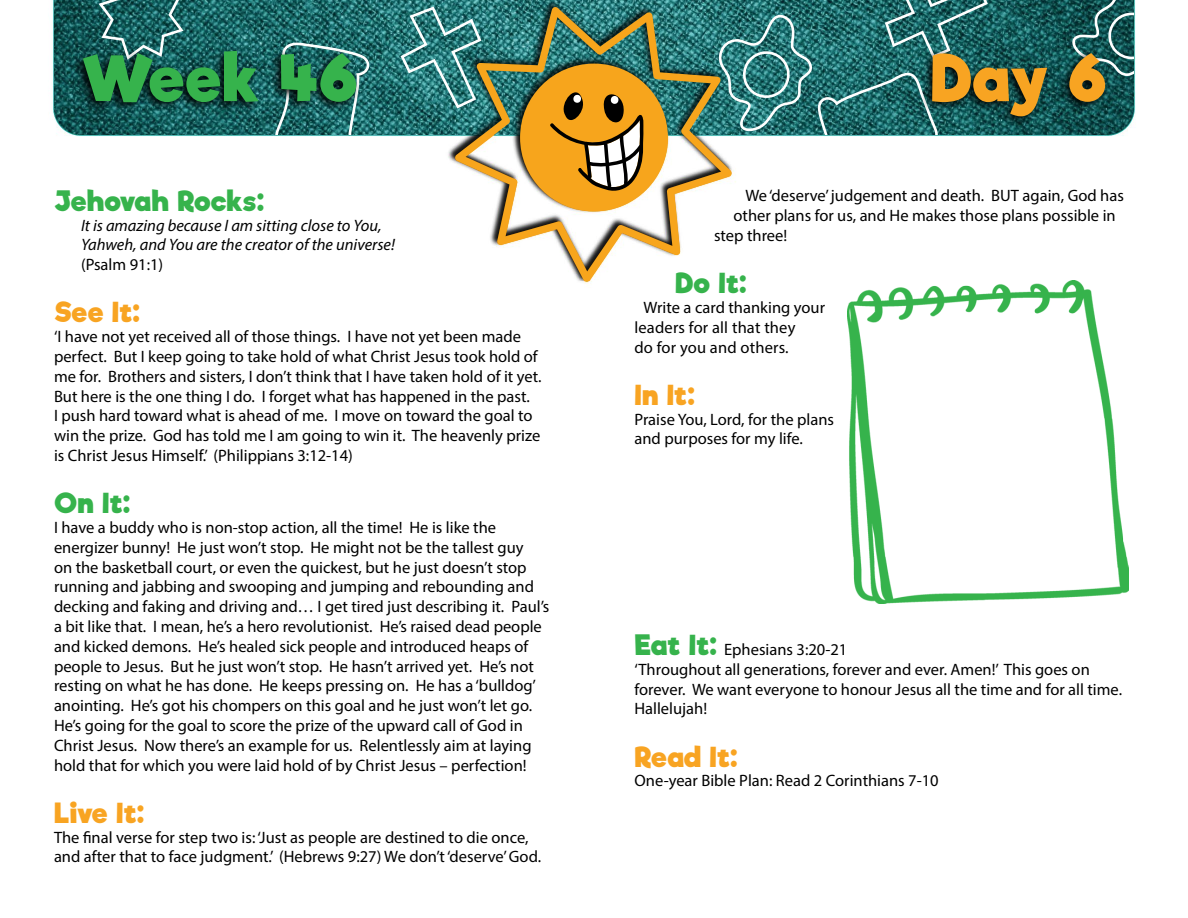
<style>
.page{position:relative;width:1188px;height:918px;background:#fff}
.page>*{position:absolute;margin:0;border:0;box-sizing:border-box;transform-origin:0 0}
.t1{font:700 61.5px "Riffic";letter-spacing:-.005em;color:#36b34c}
.t2{font:700 61.5px "Riffic";color:#f8a422}
.t3{font:700 27px "Riffic";letter-spacing:-.01em;color:#f8a422}
.t4{font:700 27px "Riffic";letter-spacing:-.015em;color:#36b34c}
.t5{font:16.5px/19.8px "Myriad Pro";color:#000}
.t6{font:italic 16.5px/19.8px "Myriad Pro";color:#000}
.s1{font-style:normal}
.s2{font-family:"Riffic";font-weight:700;font-size:27px;color:#36b34c}
</style>
<div class="page">
<img style="left:54px;top:0;width:1080px;height:135px">
<svg style="left:99px;top:0;width:85px;height:47px;background:#2e6f6e"></svg>
<svg style="left:275px;top:43px;width:95px;height:92px;background:#327777"></svg>
<svg style="left:401px;top:7px;width:44px;height:102px;background:#3f8686"></svg>
<svg style="left:735px;top:0;width:253px;height:135px;background:#317777"></svg>
<svg style="left:1072px;top:0;width:62px;height:76px;background:#2f6666"></svg>
<img style="left:445px;top:0;width:290px;height:176px">
<svg style="left:455px;top:7px;width:277px;height:274px"></svg>
<svg style="left:549px;top:79px;width:95px;height:114px;background:#c6923a"></svg>
<div style="left:72px;top:47px;width:288px;height:67px;background:#000;opacity:.95"></div>
<div style="left:921px;top:48px;width:189px;height:80px;background:#000;opacity:.95"></div>
<img style="left:847px;top:281px;width:282px;height:323px">
<p class="t1" style="left:81px;top:40px;width:278px">Week 46</p>
<p class="t2" style="left:930px;top:40px;width:178px">Day 6</p>
<p class="t4" style="left:54px;top:184px;width:212px">Jehovah Rocks:</p>
<p class="t6" style="left:81px;top:215px;width:316px">It is amazing because I am sitting close to You,<br>Yahweh, and You are the creator of the universe! <span class="s1">(Psalm 91:1)</span></p>
<p class="t3" style="left:54px;top:296px;width:88px">See It:</p>
<p class="t5" style="left:54px;top:326px;width:489px">‘I have not yet received all of those things. I have not yet been made perfect. But I keep going to take hold of what Christ Jesus took hold of me for. Brothers and sisters, I don’t think that I have taken hold of it yet.<br>But here is the one thing I do. I forget what has happened in the past.<br>I push hard toward what is ahead of me. I move on toward the goal to win the prize. God has told me I am going to win it. The heavenly prize is Christ Jesus Himself.’ (Philippians 3:12-14)</p>
<p class="t4" style="left:54px;top:486px;width:78px">On It:</p>
<p class="t5" style="left:54px;top:517px;width:497px">I have a buddy who is non-stop action, all the time! He is like the energizer bunny! He just won’t stop. He might not be the tallest guy<br>on the basketball court, or even the quickest, but he just doesn’t stop running and jabbing and swooping and jumping and rebounding and decking and faking and driving and… I get tired just describing it. Paul’s a bit like that. I mean, he’s a hero revolutionist. He’s raised dead people and kicked demons. He’s healed sick people and introduced heaps of people to Jesus. But he just won’t stop. He hasn’t arrived yet. He’s not resting on what he has done. He keeps pressing on. He has a ‘bulldog’ anointing. He’s got his chompers on this goal and he just won’t let go.<br>He’s going for the goal to score the prize of the upward call of God in Christ Jesus. Now there’s an example for us. Relentlessly aim at laying hold that for which you were laid hold of by Christ Jesus – perfection!</p>
<p class="t3" style="left:54px;top:796px;width:92px">Live It:</p>
<p class="t5" style="left:54px;top:827px;width:489px">The final verse for step two is: ‘Just as people are destined to die once, and after that to face judgment.’ (Hebrews 9:27) We don’t ‘deserve’ God.</p>
<p class="t5" style="left:746px;top:186px;width:380px">We ‘deserve’ judgement and death. BUT again, God has</p>
<p class="t5" style="left:734px;top:205px;width:384px">other plans for us, and He makes those plans possible in</p>
<p class="t5" style="left:714px;top:225px;width:75px">step three!</p>
<p class="t4" style="left:675px;top:266px;width:73px">Do It:</p>
<p class="t5" style="left:634px;top:297px;width:192px;text-indent:9px">Write a card thanking your leaders for all that they<br>do for you and others.</p>
<p class="t3" style="left:634px;top:378px;width:62px">In It:</p>
<p class="t5" style="left:634px;top:409px;width:201px">Praise You, Lord, for the plans and purposes for my life.</p>
<p class="t5" style="left:634px;top:639px;width:214px"><span class="s2">Eat It:</span> Ephesians 3:20-21</p>
<p class="t5" style="left:634px;top:659px;width:489px">‘Throughout all generations, forever and ever. Amen!’ This goes on forever. We want everyone to honour Jesus all the time and for all time.<br>Hallelujah!</p>
<p class="t3" style="left:634px;top:740px;width:105px">Read It:</p>
<p class="t5" style="left:634px;top:771px;width:306px">One-year Bible Plan: Read 2 Corinthians 7-10</p>
</div>
